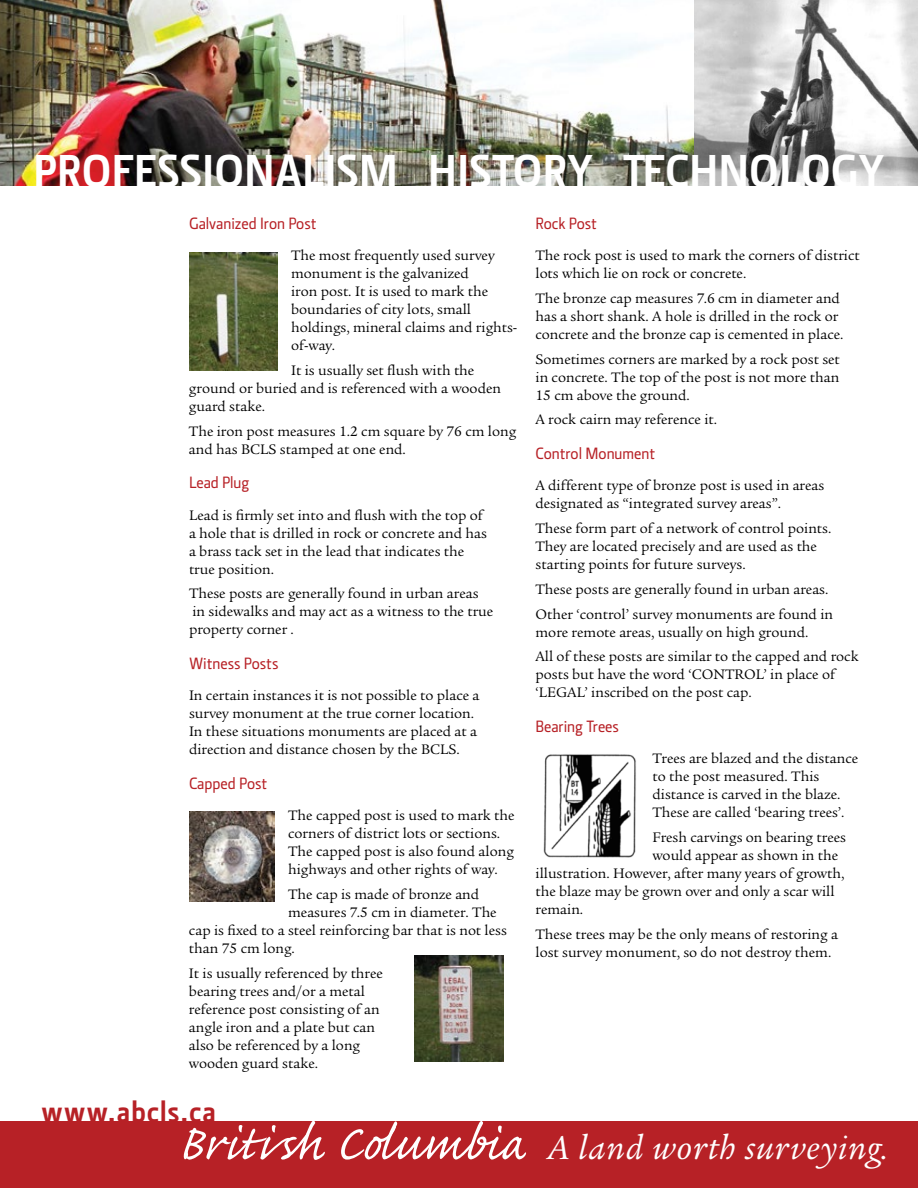
<style>
.page{position:relative;width:918px;height:1188px;background:#fff}
.page>*{position:absolute;margin:0;border:0;box-sizing:border-box;transform-origin:0 0}
.t1{font:700 46.5px "Section";letter-spacing:.095em;color:#fff}
.t2{font:italic 36px "Legacy Serif";letter-spacing:.025em;color:#fff}
.t3{font:700 30px "Section";letter-spacing:.03em;color:#b72126}
.t4{font:500 16.5px "Section";color:#b72126}
.t5{font:15px/18px "Legacy Serif";color:#000}
.s1{font-family:"Caflisch Script Pro";font-style:normal;font-size:63px}
</style>
<div class="page">
<img style="left:189px;top:252px;width:89px;height:119px">
<img style="left:189px;top:812px;width:86px;height:90px">
<img style="left:415px;top:955px;width:88px;height:107px">
<img style="left:543px;top:754px;width:93px;height:104px">
<img style="left:0;top:0;width:918px;height:186px">
<div style="left:0;top:1122px;width:918px;height:66px;background:#b72126"></div>
<h1 class="t1" style="left:33px;top:145px;width:121px">PROFESSI</h1>
<h1 class="t1" style="left:214px;top:145px;width:86px">ONALISM</h1>
<h1 class="t1" style="left:428px;top:145px;width:458px">HISTORY TECH NOLOGY</h1>
<p class="t4" style="left:189px;top:214px;width:129px">Galvanized Iron Post</p>
<p class="t5" style="left:291px;top:246px;width:228px">The most frequently used survey monument is the galvanized<br>iron post. It is used to mark the boundaries of city lots, small holdings, mineral claims and rights&shy;of-way.</p>
<p class="t5" style="left:189px;top:361px;width:314px;text-indent:102px">It is usually set flush with the ground or buried and is referenced with a wooden guard stake.</p>
<p class="t5" style="left:189px;top:422px;width:329px">The iron post measures 1.2 cm square by 76 cm long and has BCLS stamped at one end.</p>
<p class="t4" style="left:189px;top:473px;width:62px">Lead Plug</p>
<p class="t5" style="left:189px;top:506px;width:299px">Lead is firmly set into and flush with the top of a hole that is drilled in rock or concrete and has a brass tack set in the lead that indicates the true position.</p>
<p class="t5" style="left:189px;top:585px;width:306px">These posts are generally found in urban areas in sidewalks and may act as a witness to the true property corner .</p>
<p class="t4" style="left:189px;top:654px;width:91px">Witness Posts</p>
<p class="t5" style="left:189px;top:687px;width:292px">In certain instances it is not possible to place a survey monument at the true corner location.<br>In these situations monuments are placed at a direction and distance chosen by the BCLS.</p>
<p class="t4" style="left:189px;top:774px;width:80px">Capped Post</p>
<p class="t5" style="left:288px;top:807px;width:228px">The capped post is used to mark the corners of district lots or sections.<br>The capped post is also found along highways and other rights of way.</p>
<p class="t5" style="left:288px;top:885px;width:193px">The cap is made of bronze and</p>
<p class="t5" style="left:288px;top:903px;width:210px">measures 7.5 cm in diameter. The</p>
<p class="t5" style="left:189px;top:921px;width:319px">cap is fixed to a steel reinforcing bar that is not less</p>
<p class="t5" style="left:189px;top:939px;width:107px">than 75 cm long.</p>
<p class="t5" style="left:189px;top:964px;width:195px">It is usually referenced by three bearing trees and/or a metal reference post consisting of an angle iron and a plate but can also be referenced by a long wooden guard stake.</p>
<p class="t4" style="left:536px;top:214px;width:63px">Rock Post</p>
<p class="t5" style="left:536px;top:246px;width:326px">The rock post is used to mark the corners of district lots which lie on rock or concrete.</p>
<p class="t5" style="left:536px;top:289px;width:310px">The bronze cap measures 7.6 cm in diameter and has a short shank. A hole is drilled in the rock or concrete and the bronze cap is cemented in place.</p>
<p class="t5" style="left:536px;top:350px;width:306px;text-align:justify">Sometimes corners are marked by a rock post set in concrete. The top of the post is not more than 15 cm above the ground.</p>
<p class="t5" style="left:536px;top:411px;width:183px">A rock cairn may reference it.</p>
<p class="t4" style="left:536px;top:444px;width:121px">Control Monument</p>
<p class="t5" style="left:536px;top:477px;width:290px">A different type of bronze post is used in areas designated as “integrated survey areas”.</p>
<p class="t5" style="left:536px;top:519px;width:297px">These form part of a network of control points.<br>They are located precisely and are used as the starting points for future surveys.</p>
<p class="t5" style="left:536px;top:577px;width:299px;line-height:24.8px">These posts are generally found in urban areas.<br>Other ‘control’ survey monuments are found in</p>
<p class="t5" style="left:536px;top:620px;width:325px;line-height:24.8px">more remote areas, usually on high ground.<br>All of these posts are similar to the capped and rock</p>
<p class="t5" style="left:536px;top:666px;width:301px">posts but have the word ‘CONTROL’ in place of ‘LEGAL’ inscribed on the post cap.</p>
<p class="t4" style="left:536px;top:717px;width:85px">Bearing Trees</p>
<p class="t5" style="left:652px;top:750px;width:207px">Trees are blazed and the distance to the post measured. This distance is carved in the blaze.<br>These are called ‘bearing trees’.</p>
<p class="t5" style="left:652px;top:828px;width:195px">Fresh carvings on bearing trees</p>
<p class="t5" style="left:652px;top:846px;width:187px">would appear as shown in the</p>
<p class="t5" style="left:536px;top:864px;width:310px">illustration. However, after many years of growth,</p>
<p class="t5" style="left:536px;top:882px;width:301px">the blaze may be grown over and only a scar will</p>
<p class="t5" style="left:536px;top:900px;width:49px">remain.</p>
<p class="t5" style="left:536px;top:925px;width:304px">These trees may be the only means of restoring a lost survey monument, so do not destroy them.</p>
<h3 class="t3" style="left:42px;top:1095px;width:176px">WWW.ABCLS.CA</h3>
<h2 class="t2" style="left:178px;top:1127px;width:713px"><span class="s1">British Columbia</span> A land worth surveying.</h2>
</div>
